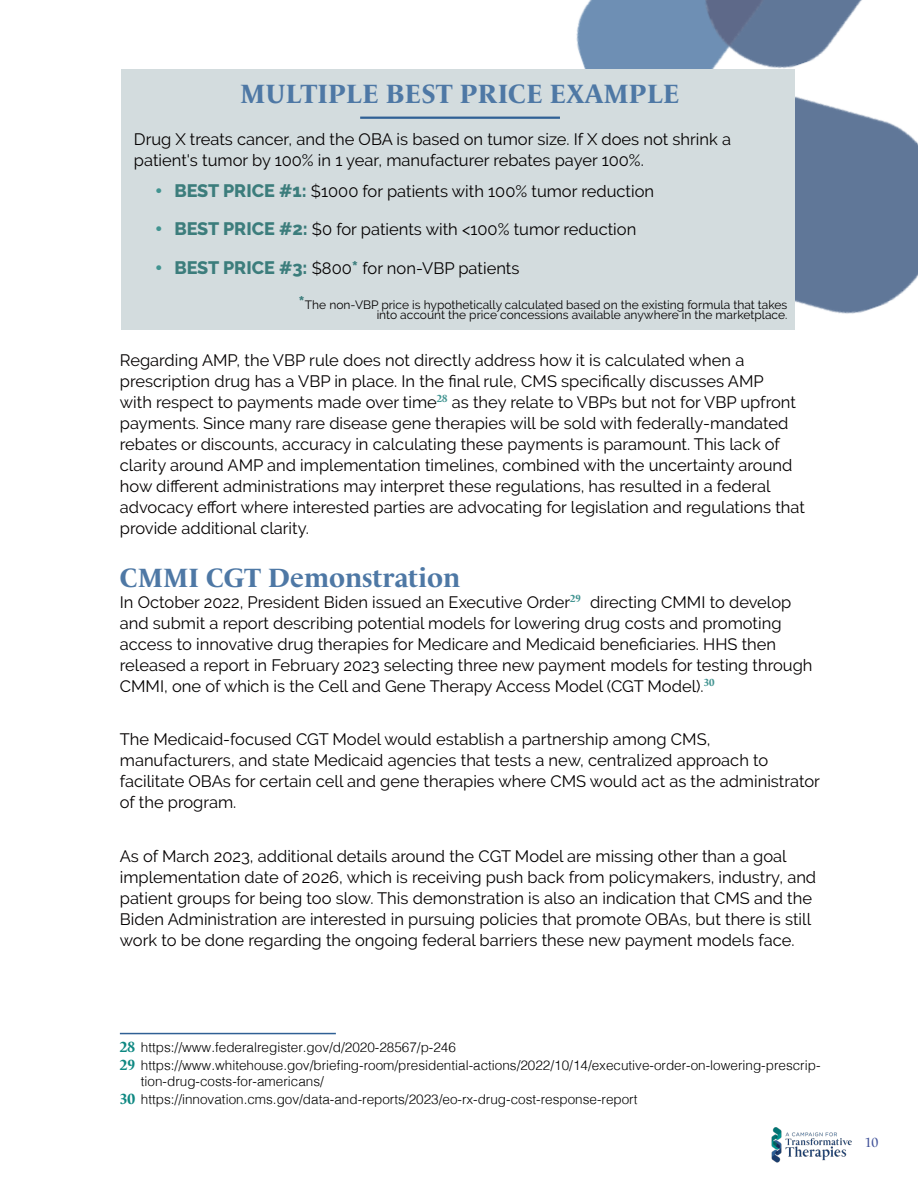
<style>
.page{position:relative;width:918px;height:1188px;background:#fff}
.page>*{position:absolute;margin:0;border:0;box-sizing:border-box;transform-origin:0 0}
.Box_header{font:700 27px "Le Monde Livre Std";color:#4e78a5}
.Subheadings{font:700 27px "Le Monde Livre Std";color:#4e78a5}
.Body{font:16.5px/21px "Raleway";color:#040101}
.t1{font:300 13.5px/16.2px "Helvetica";color:#000}
.t2{font:13.5px "Le Monde Livre Std";color:#43549a}
.Body-2{font:12px/10.5px "Raleway";color:#040101;text-align:right}
.s1{font-size:27px;color:#429491}
.s2{font-weight:800;font-size:18px;color:#3c7d7c}
.s3{font-family:"Le Monde Livre Std";font-weight:700;font-size:15px;color:#0e8882}
</style>
<div class="page">
<img style="left:576px;top:0;width:342px;height:314px">
<img style="left:771px;top:1127px;width:81px;height:36px">
<hr style="left:120px;top:1033px;width:216px;height:1px;background:#2f6095">
<div style="left:122px;top:69px;width:673px;height:261px;background:#d3dcde"></div>
<hr style="left:360px;top:117px;width:200px;height:2px;background:#2f6095">
<p class="Box_header" style="left:240px;top:77px;width:441px">MULTIPLE BEST PRICE EXAMPLE</p>
<p class="Body" style="left:134px;top:128px;width:599px">Drug X treats cancer, and the OBA is based on tumor size. If X does not shrink a patient's tumor by 100% in 1 year, manufacturer rebates payer 100%.</p>
<p class="Body" style="left:154px;top:181px;width:501px"><span class="s1">•</span> <span class="s2">BEST PRICE #1:</span> $1000 for patients with 100% tumor reduction</p>
<p class="Body" style="left:154px;top:219px;width:484px"><span class="s1">•</span> <span class="s2">BEST PRICE #2:</span> $0 for patients with &lt;100% tumor reduction</p>
<p class="Body" style="left:154px;top:257px;width:367px"><span class="s1">•</span> <span class="s2">BEST PRICE #3:</span> $800<span class="s2">*</span> for non-VBP patients</p>
<p class="Body-2" style="left:299px;top:299px;width:490px"><span class="s2">*</span>The non-VBP price is hypothetically calculated based on the existing formula that takes into account the price concessions available anywhere in the marketplace.</p>
<p class="Body" style="left:120px;top:350px;width:687px">Regarding AMP, the VBP rule does not directly address how it is calculated when a prescription drug has a VBP in place. In the final rule, CMS specifically discusses AMP<br>with respect to payments made over time<sup>28</sup> as they relate to VBPs but not for VBP upfront payments. Since many rare disease gene therapies will be sold with federally-mandated rebates or discounts, accuracy in calculating these payments is paramount. This lack of clarity around AMP and implementation timelines, combined with the uncertainty around how different administrations may interpret these regulations, has resulted in a federal advocacy effort where interested parties are advocating for legislation and regulations that provide additional clarity.</p>
<p class="Subheadings" style="left:120px;top:562px;width:342px">CMMI CGT Demonstration</p>
<p class="Body" style="left:120px;top:591px;width:694px">In October 2022, President Biden issued an Executive Order<sup>29</sup> directing CMMI to develop and submit a report describing potential models for lowering drug costs and promoting access to innovative drug therapies for Medicare and Medicaid beneficiaries. HHS then released a report in February 2023 selecting three new payment models for testing through CMMI, one of which is the Cell and Gene Therapy Access Model (CGT Model).<sup>30</sup></p>
<p class="Body" style="left:120px;top:729px;width:702px">The Medicaid-focused CGT Model would establish a partnership among CMS, manufacturers, and state Medicaid agencies that tests a new, centralized approach to facilitate OBAs for certain cell and gene therapies where CMS would act as the administrator of the program.</p>
<p class="Body" style="left:120px;top:845px;width:698px">As of March 2023, additional details around the CGT Model are missing other than a goal implementation date of 2026, which is receiving push back from policymakers, industry, and patient groups for being too slow. This demonstration is also an indication that CMS and the Biden Administration are interested in pursuing policies that promote OBAs, but there is still work to be done regarding the ongoing federal barriers these new payment models face.</p>
<p class="t1" style="left:120px;top:1038px;width:338px"><span class="s3">28</span> https://www.federalregister.gov/d/2020-28567/p-246</p>
<p class="t1" style="left:141px;top:1056px;width:681px;text-indent:-21px"><span class="s3">29</span> https://www.whitehouse.gov/briefing-room/presidential-actions/2022/10/14/executive-order-on-lowering-prescrip&shy;tion-drug-costs-for-americans/</p>
<p class="t1" style="left:120px;top:1090px;width:519px"><span class="s3">30</span> https://innovation.cms.gov/data-and-reports/2023/eo-rx-drug-cost-response-report</p>
<p class="t2" style="left:865px;top:1135px;width:15px">10</p>
</div>
